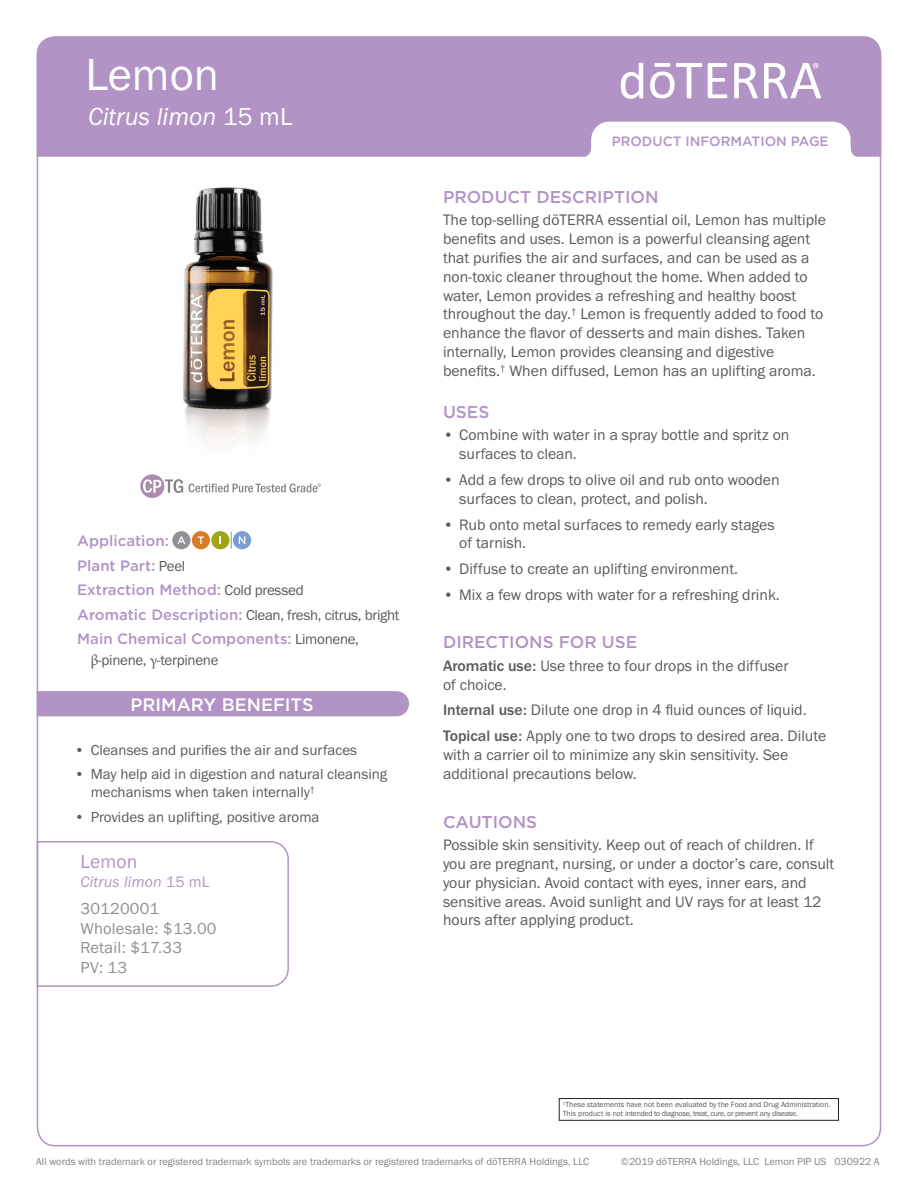
<style>
.page{position:relative;width:918px;height:1188px;background:#fff}
.page>*{position:absolute;margin:0;border:0;box-sizing:border-box;transform-origin:0 0}
.t1{font:46.5px "Franklin Gothic URW Boo";color:#fff}
.t2{font:25.5px "Franklin Gothic URW Boo Ita";color:#fff}
.Tag_H1{font:19.5px "Franklin Gothic URW Boo";letter-spacing:.01em;color:#b194c5}
.t3{font:500 18px "Gotham";color:#fff}
.Purple_Headers{font:500 17.1px "Gotham";color:#b194c5}
.Tag_details{font:16.5px "Franklin Gothic URW Boo";letter-spacing:.01em;color:#8d8f92}
.Body{font:15.75px/18.9px "Franklin Gothic URW Boo";color:#5a5a5d}
.Directions_Bold_Attr{font:15.75px/18.9px "Franklin Gothic URW Boo";color:#5a5a5d}
.Tag_H2{font:15.75px "Franklin Gothic URW Boo Ita";letter-spacing:.01em;color:#b194c5}
.Oil_Attribute_Panel{font:15px/18px "Franklin Gothic URW Boo";color:#5a5a5d}
.Oil_Attribute_Panel-2{font:15px/21px "Franklin Gothic URW Boo";letter-spacing:-.02em;color:#5a5a5d}
.Oil_Attribute_Panel-3{font:500 15px "Gotham";color:#b194c5}
.t4{font:500 13.5px "Gotham";color:#b194c5}
.t5{font:10.5px "Franklin Gothic URW Boo";color:#808285}
.t6{font:7.8px/8.6px "Franklin Gothic URW Boo";letter-spacing:-.01em;color:#57585a}
.s1{font-family:"Franklin Gothic URW Boo"}
.s2{font-family:"Franklin Gothic URW Boo";font-weight:400;color:#5a5a5d}
.s3{font-family:"Gotham";font-weight:500;color:#b194c5}
.s4{font-family:"Minion Pro"}
.s5{font-family:"Franklin Gothic URW";font-weight:500}
</style>
<div class="page">
<div style="left:37px;top:36px;width:844px;height:121px;background:#b194c5"></div>
<svg style="left:734px;top:63px;width:24px;height:35px"></svg>
<svg style="left:708px;top:63px;width:19px;height:35px"></svg>
<svg style="left:650px;top:63px;width:52px;height:35px"></svg>
<svg style="left:621px;top:63px;width:22px;height:36px"></svg>
<svg style="left:764px;top:63px;width:57px;height:35px"></svg>
<svg style="left:581px;top:122px;width:280px;height:35px"></svg>
<svg style="left:140px;top:474px;width:43px;height:24px"></svg>
<svg style="left:189px;top:483px;width:132px;height:9px"></svg>
<img style="left:183px;top:187px;width:90px;height:258px">
<svg style="left:231px;top:532px;width:1px;height:17px"></svg>
<div style="left:172px;top:531px;width:19px;height:18px;background:#919295;border-radius:50%"></div>
<svg style="left:177px;top:536px;width:8px;height:8px"></svg>
<div style="left:192px;top:531px;width:18px;height:18px;background:#d77c29;border-radius:50%"></div>
<svg style="left:198px;top:536px;width:6px;height:8px"></svg>
<div style="left:211px;top:531px;width:18px;height:18px;background:#9ea615;border-radius:50%"></div>
<div style="left:233px;top:531px;width:18px;height:18px;background:#799cd1;border-radius:50%"></div>
<svg style="left:239px;top:536px;width:6px;height:8px"></svg>
<div style="left:37px;top:691px;width:372px;height:25px;background:#b194c5"></div>
<svg style="left:36px;top:840px;width:253px;height:148px"></svg>
<div style="left:559px;top:1098px;width:280px;height:22px;border:1px solid #231f20"></div>
<p class="t1" style="left:85px;top:46px;width:135px">Lemon</p>
<p class="t2" style="left:88px;top:100px;width:206px">Citrus limon <span class="s1">15 mL</span></p>
<p class="Oil_Attribute_Panel-3" style="left:77px;top:531px;width:93px">Application:</p>
<p class="Oil_Attribute_Panel-3" style="left:77px;top:556px;width:109px">Plant Part: <span class="s2">Peel</span></p>
<p class="Oil_Attribute_Panel-3" style="left:77px;top:580px;width:228px">Extraction Method: <span class="s2">Cold pressed</span></p>
<p class="Oil_Attribute_Panel-2" style="left:77px;top:604px;width:324px"><span class="s3">Aromatic Description:</span> Clean, fresh, citrus, bright</p>
<p class="Oil_Attribute_Panel-2" style="left:91px;top:628px;width:270px;text-indent:-14px"><span class="s3">Main Chemical Components:</span> Limonene, <span class="s4">β</span>-pinene, <span class="s4">γ</span>-terpinene</p>
<p class="t3" style="left:130px;top:693px;width:185px">PRIMARY BENEFITS</p>
<p class="Oil_Attribute_Panel" style="left:75px;top:740px;width:284px">• Cleanses and purifies the air and surfaces</p>
<p class="Oil_Attribute_Panel" style="left:91px;top:765px;width:298px;text-indent:-16px">• May help aid in digestion and natural cleansing mechanisms when taken internally<sup>†</sup></p>
<p class="Oil_Attribute_Panel" style="left:75px;top:808px;width:247px">• Provides an uplifting, positive aroma</p>
<p class="Tag_H1" style="left:81px;top:849px;width:58px">Lemon</p>
<p class="Tag_H2" style="left:81px;top:872px;width:130px">Citrus limon <span class="s1">15 mL</span></p>
<p class="Tag_details" style="left:81px;top:898px;width:80px">30120001</p>
<p class="Tag_details" style="left:81px;top:918px;width:137px">Wholesale: $13.00</p>
<p class="Tag_details" style="left:81px;top:938px;width:103px">Retail: $17.33</p>
<p class="Tag_details" style="left:81px;top:957px;width:48px">PV: 13</p>
<p class="t4" style="left:612px;top:132px;width:218px">PRODUCT INFORMATION PAGE</p>
<p class="Purple_Headers" style="left:443px;top:185px;width:217px">PRODUCT DESCRIPTION</p>
<p class="Body" style="left:443px;top:210px;width:384px">The top-selling dōTERRA essential oil, Lemon has multiple benefits and uses. Lemon is a powerful cleansing agent that purifies the air and surfaces, and can be used as a non-toxic cleaner throughout the home. When added to water, Lemon provides a refreshing and healthy boost throughout the day.<sup>†</sup> Lemon is frequently added to food to enhance the flavor of desserts and main dishes. Taken internally, Lemon provides cleansing and digestive benefits.<sup>†</sup> When diffused, Lemon has an uplifting aroma.</p>
<p class="Purple_Headers" style="left:443px;top:401px;width:48px">USES</p>
<p class="Body" style="left:459px;top:425px;width:332px;text-indent:-16px">• Combine with water in a spray bottle and spritz on surfaces to clean.</p>
<p class="Body" style="left:459px;top:470px;width:322px;text-indent:-16px">• Add a few drops to olive oil and rub onto wooden surfaces to clean, protect, and polish.</p>
<p class="Body" style="left:459px;top:515px;width:317px;text-indent:-16px">• Rub onto metal surfaces to remedy early stages of tarnish.</p>
<p class="Body" style="left:443px;top:559px;width:297px">• Diffuse to create an uplifting environment.</p>
<p class="Body" style="left:443px;top:585px;width:338px">• Mix a few drops with water for a refreshing drink.</p>
<p class="Purple_Headers" style="left:443px;top:631px;width:196px">DIRECTIONS FOR USE</p>
<p class="Directions_Bold_Attr" style="left:443px;top:656px;width:347px"><span class="s5">Aromatic use:</span> Use three to four drops in the diffuser of choice.</p>
<p class="Directions_Bold_Attr" style="left:443px;top:700px;width:365px"><span class="s5">Internal use:</span> Dilute one drop in 4 fluid ounces of liquid.</p>
<p class="Directions_Bold_Attr" style="left:443px;top:726px;width:385px"><span class="s5">Topical use:</span> Apply one to two drops to desired area. Dilute with a carrier oil to minimize any skin sensitivity. See additional precautions below.</p>
<p class="Purple_Headers" style="left:443px;top:810px;width:96px">CAUTIONS</p>
<p class="Body" style="left:443px;top:835px;width:393px">Possible skin sensitivity. Keep out of reach of children. If you are pregnant, nursing, or under a doctor’s care, consult your physician. Avoid contact with eyes, inner ears, and sensitive areas. Avoid sunlight and UV rays for at least 12 hours after applying product.</p>
<p class="t6" style="left:563px;top:1100px;width:269px"><sup>†</sup>These statements have not been evaluated by the Food and Drug Administration.<br>This product is not intended to diagnose, treat, cure, or prevent any disease.</p>
<p class="t5" style="left:36px;top:1155px;width:555px">All words with trademark or registered trademark symbols are trademarks or registered trademarks of dōTERRA Holdings, LLC</p>
<p class="t5" style="left:621px;top:1155px;width:260px">©2019 dōTERRA Holdings, LLC Lemon PIP US 030922 A</p>
</div>
